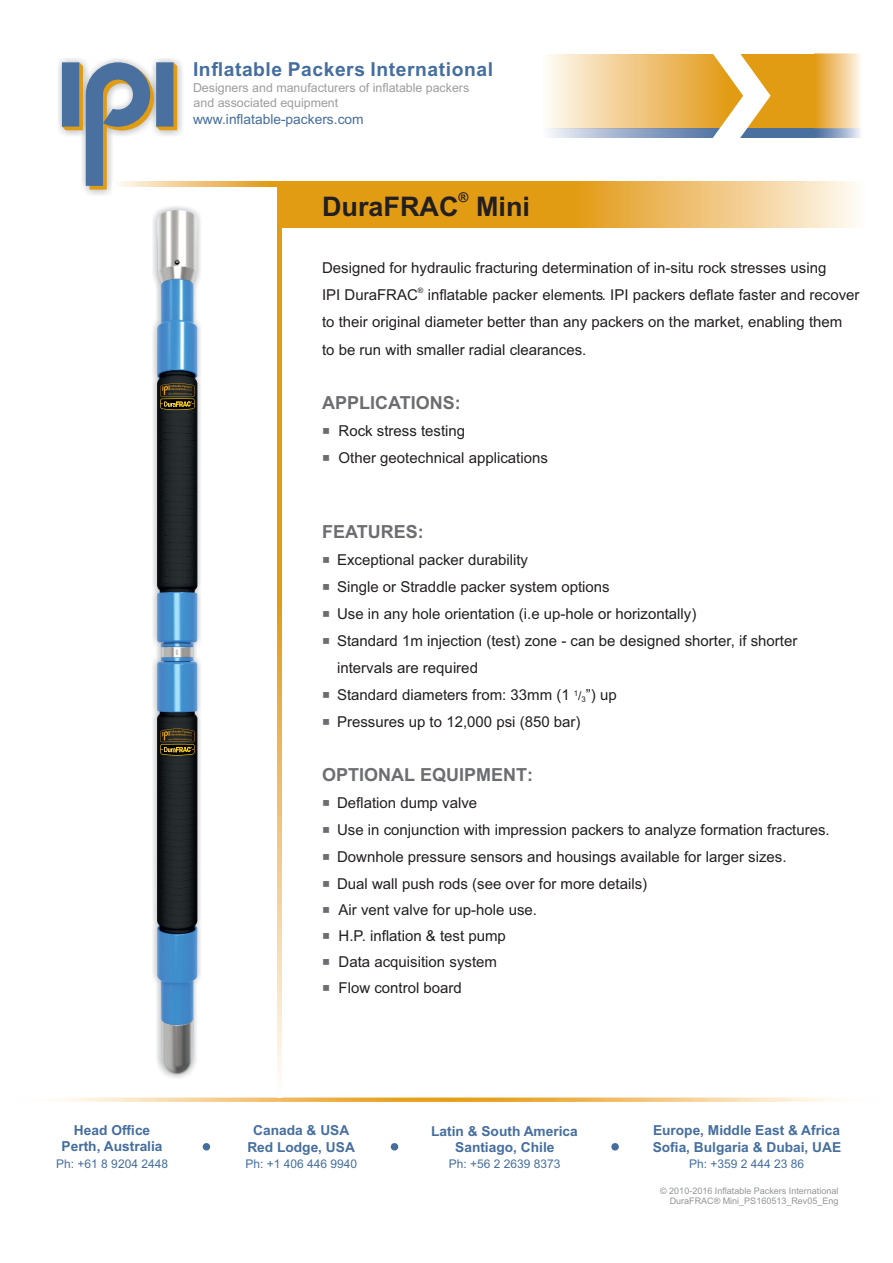
<style>
.page{position:relative;width:893px;height:1263px;background:#fff}
.page>*{position:absolute;margin:0;border:0;box-sizing:border-box;transform-origin:0 0}
.t1{font:700 27px "Arial";color:#231f20}
.t2{font:700 19.35px "Arial";letter-spacing:.03em;color:#456e9e}
.t3{font:700 18px "Arial";color:#6c6d70}
.t4{font:15px/27px "Arial";color:#231f20}
.t5{font:700 13.8px "Arial";color:#456e9e}
.t6{font:13.8px "Arial";color:#456e9e}
.t7{font:700 13.5px "Arial";color:#231f20}
.t8{font:12.45px "Arial";color:#9b9da0}
.t9{font:12px "Arial";color:#456e9e}
.t10{font:9px/10.6px "Arial";color:#939598;text-align:right}
.t11{font:7.5px "Arial";color:#231f20}
.s1{font-family:"Arial Unicode MS";font-size:13.5px;color:#6c6d70}
.s2{font-size:12px}
</style>
<div class="page">
<img style="left:58px;top:58px;width:126px;height:137px">
<svg style="left:62px;top:62px;width:115px;height:128px"></svg>
<img style="left:56px;top:1097px;width:781px;height:5px">
<img style="left:282px;top:182px;width:574px;height:45px">
<img style="left:548px;top:54px;width:267px;height:83px">
<svg style="left:712px;top:54px;width:59px;height:84px"></svg>
<img style="left:815px;top:53px;width:46px;height:85px">
<img style="left:113px;top:182px;width:289px;height:4px">
<img style="left:277px;top:182px;width:5px;height:897px">
<img style="left:157px;top:210px;width:41px;height:864px">
<svg style="left:160px;top:383px;width:35px;height:27px"></svg>
<svg style="left:160px;top:728px;width:35px;height:27px"></svg>
<div style="left:203px;top:1143px;width:7px;height:7px;background:#456e9e;border-radius:50%"></div>
<div style="left:391px;top:1143px;width:7px;height:7px;background:#456e9e;border-radius:50%"></div>
<div style="left:611px;top:1143px;width:8px;height:7px;background:#456e9e;border-radius:50%"></div>
<p class="t2" style="left:193px;top:62px;width:302px">Inflatable Packers International</p>
<p class="t8" style="left:193px;top:83px;width:278px">Designers and manufacturers of inflatable packers</p>
<p class="t6" style="left:193px;top:114px;width:172px">www.inflatable-packers.com</p>
<p class="t8" style="left:194px;top:98px;width:146px">and associated equipment</p>
<p class="t7" style="left:459px;top:193px;width:11px">®</p>
<h1 class="t1" style="left:322px;top:196px;width:209px">DuraFRAC Mini</h1>
<p class="t4" style="left:322px;top:256px;width:506px">Designed for hydraulic fracturing determination of in-situ rock stresses using</p>
<p class="t11" style="left:418px;top:287px;width:7px">®</p>
<p class="t4" style="left:322px;top:283px;width:539px">IPI DuraFRAC inflatable packer elements. IPI packers deflate faster and recover to their original diameter better than any packers on the market, enabling them<br>to be run with smaller radial clearances.</p>
<p class="t3" style="left:322px;top:395px;width:140px">APPLICATIONS:</p>
<p class="t4" style="left:322px;top:418px;width:145px"><span class="s1">■</span> Rock stress testing</p>
<p class="t4" style="left:322px;top:445px;width:227px"><span class="s1">■</span> Other geotechnical applications</p>
<p class="t3" style="left:322px;top:525px;width:103px">FEATURES:</p>
<p class="t4" style="left:322px;top:548px;width:207px"><span class="s1">■</span> Exceptional packer durability</p>
<p class="t4" style="left:322px;top:575px;width:289px"><span class="s1">■</span> Single or Straddle packer system options</p>
<p class="t4" style="left:322px;top:602px;width:376px"><span class="s1">■</span> Use in any hole orientation (i.e up-hole or horizontally)</p>
<p class="t4" style="left:337px;top:629px;width:462px;text-indent:-15px"><span class="s1">■</span> Standard 1m injection (test) zone - can be designed shorter, if shorter intervals are required</p>
<p class="t4" style="left:322px;top:683px;width:296px"><span class="s1">■</span> Standard diameters from: 33mm (1 <sup>1</sup><span class="s2">/</span><sub>3</sub>”) up</p>
<p class="t4" style="left:322px;top:710px;width:260px"><span class="s1">■</span> Pressures up to 12,000 psi (850 bar)</p>
<p class="t3" style="left:322px;top:768px;width:212px">OPTIONAL EQUIPMENT:</p>
<p class="t4" style="left:322px;top:791px;width:157px"><span class="s1">■</span> Deflation dump valve</p>
<p class="t4" style="left:322px;top:818px;width:509px"><span class="s1">■</span> Use in conjunction with impression packers to analyze formation fractures.</p>
<p class="t4" style="left:322px;top:845px;width:466px"><span class="s1">■</span> Downhole pressure sensors and housings available for larger sizes.</p>
<p class="t4" style="left:322px;top:872px;width:327px"><span class="s1">■</span> Dual wall push rods (see over for more details)</p>
<p class="t4" style="left:322px;top:897px;width:216px"><span class="s1">■</span> Air vent valve for up-hole use.</p>
<p class="t4" style="left:322px;top:923px;width:185px"><span class="s1">■</span> H.P. inflation &amp; test pump</p>
<p class="t4" style="left:322px;top:950px;width:176px"><span class="s1">■</span> Data acquisition system</p>
<p class="t4" style="left:322px;top:976px;width:141px"><span class="s1">■</span> Flow control board</p>
<p class="t5" style="left:74px;top:1125px;width:78px">Head Office</p>
<p class="t5" style="left:253px;top:1125px;width:98px">Canada &amp; USA</p>
<p class="t5" style="left:653px;top:1125px;width:189px">Europe, Middle East &amp; Africa</p>
<p class="t9" style="left:689px;top:1159px;width:117px">Ph: +359 2 444 23 86</p>
<p class="t5" style="left:431px;top:1125px;width:148px">Latin &amp; South America</p>
<p class="t9" style="left:449px;top:1159px;width:113px">Ph: +56 2 2639 8373</p>
<p class="t5" style="left:62px;top:1141px;width:102px">Perth, Australia</p>
<p class="t5" style="left:247px;top:1142px;width:109px">Red Lodge, USA</p>
<p class="t5" style="left:455px;top:1142px;width:101px">Santiago, Chile</p>
<p class="t5" style="left:653px;top:1142px;width:190px">Sofia, Bulgaria &amp; Dubai, UAE</p>
<p class="t9" style="left:56px;top:1159px;width:113px">Ph: +61 8 9204 2448</p>
<p class="t9" style="left:246px;top:1159px;width:113px">Ph: +1 406 446 9940</p>
<p class="t10" style="left:660px;top:1186px;width:180px">© 2010-2016 Inflatable Packers International<br>DuraFRAC® Mini_PS160513_Rev05_Eng</p>
</div>
